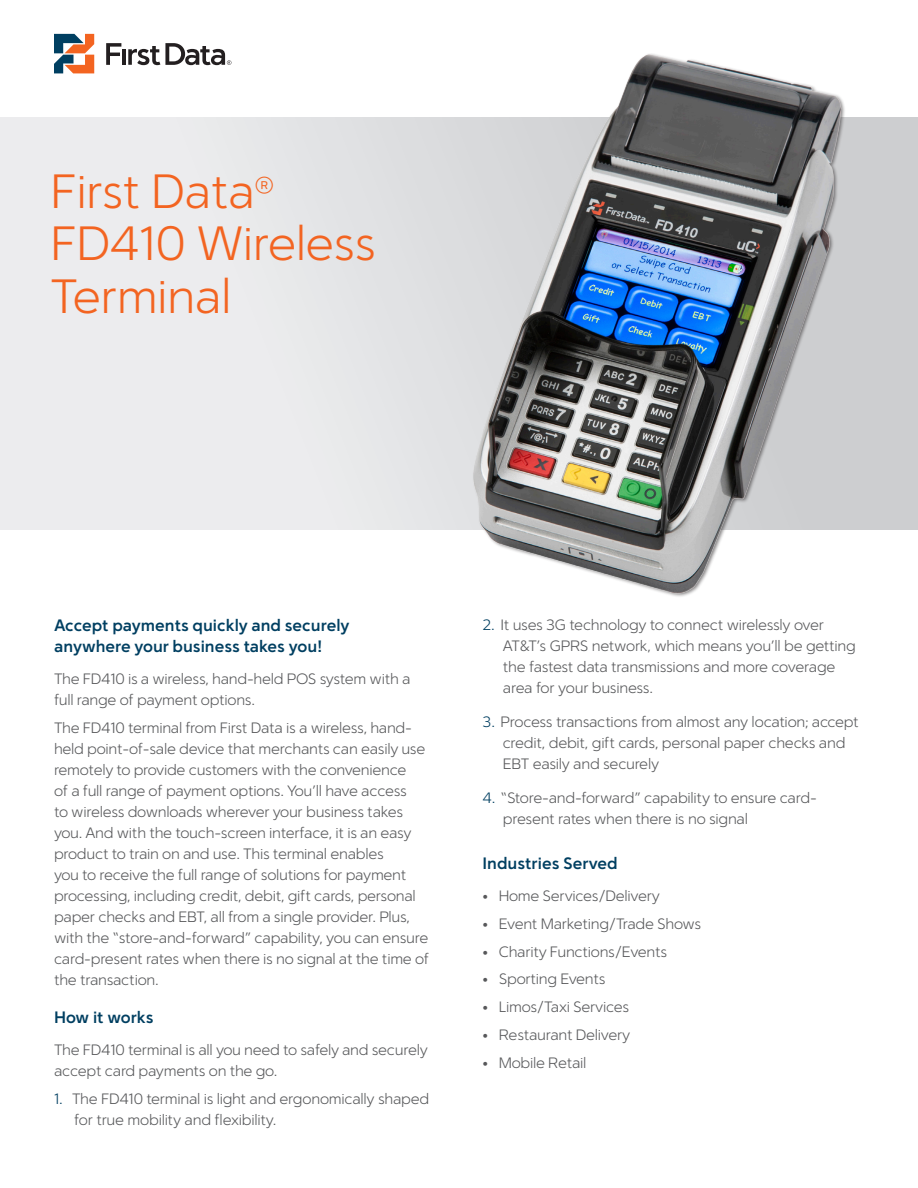
<style>
.page{position:relative;width:918px;height:1188px;background:#fff}
.page>*{position:absolute;margin:0;border:0;box-sizing:border-box;transform-origin:0 0}
.Headline{font:300 48px/52.5px "Simple Sans";letter-spacing:-.015em;color:#f36421}
.Subhead{font:700 16.5px/21px "Simple Sans";color:#003f61}
.Body{font:300 15px/21px "Simple Sans";letter-spacing:-.02em;color:#57585a}
.s1{color:#003f61}
</style>
<div class="page">
<svg style="left:54px;top:34px;width:40px;height:39px"></svg>
<hr style="left:123px;top:49px;width:3px;height:16px;background:#231f20">
<svg style="left:106px;top:43px;width:15px;height:22px"></svg>
<svg style="left:128px;top:43px;width:103px;height:22px"></svg>
<svg style="left:0;top:118px;width:918px;height:411px;background:#e5e6e8"></svg>
<img style="left:465px;top:54px;width:406px;height:543px">
<p class="Headline" style="left:51px;top:164px;width:327px">First Data<sup>®<br></sup>FD410 Wireless<br>Terminal</p>
<p class="Subhead" style="left:54px;top:615px;width:297px">Accept payments quickly and securely anywhere your business takes you!</p>
<p class="Body" style="left:54px;top:668px;width:358px">The FD410 is a wireless, hand-held POS system with a full range of payment options.</p>
<p class="Body" style="left:54px;top:717px;width:377px">The FD410 terminal from First Data is a wireless, hand&shy;held point-of-sale device that merchants can easily use remotely to provide customers with the convenience<br>of a full range of payment options. You’ll have access<br>to wireless downloads wherever your business takes you. And with the touch-screen interface, it is an easy product to train on and use. This terminal enables<br>you to receive the full range of solutions for payment processing, including credit, debit, gift cards, personal paper checks and EBT, all from a single provider. Plus, with the “store-and-forward” capability, you can ensure card-present rates when there is no signal at the time of the transaction.</p>
<p class="Subhead" style="left:54px;top:1007px;width:101px">How it works</p>
<p class="Body" style="left:54px;top:1039px;width:375px">The FD410 terminal is all you need to safely and securely accept card payments on the go.</p>
<p class="Body" style="left:74px;top:1088px;width:357px;text-indent:-20px"><span class="s1">1.</span> The FD410 terminal is light and ergonomically shaped for true mobility and flexibility.</p>
<p class="Body" style="left:503px;top:614px;width:355px;text-indent:-20px"><span class="s1">2.</span> It uses 3G technology to connect wirelessly over AT&amp;T’s GPRS network, which means you’ll be getting the fastest data transmissions and more coverage area for your business.</p>
<p class="Body" style="left:503px;top:711px;width:357px;text-indent:-20px"><span class="s1">3.</span> Process transactions from almost any location; accept credit, debit, gift cards, personal paper checks and<br>EBT easily and securely</p>
<p class="Body" style="left:503px;top:787px;width:316px;text-indent:-20px"><span class="s1">4.</span> “Store-and-forward” capability to ensure card&shy;present rates when there is no signal</p>
<p class="Subhead" style="left:483px;top:853px;width:137px">Industries Served</p>
<p class="Body" style="left:483px;top:885px;width:179px">• Home Services/Delivery</p>
<p class="Body" style="left:483px;top:913px;width:220px">• Event Marketing/Trade Shows</p>
<p class="Body" style="left:483px;top:941px;width:186px">• Charity Functions/Events</p>
<p class="Body" style="left:483px;top:969px;width:125px">• Sporting Events</p>
<p class="Body" style="left:483px;top:996px;width:148px">• Limos/Taxi Services</p>
<p class="Body" style="left:483px;top:1024px;width:149px">• Restaurant Delivery</p>
<p class="Body" style="left:483px;top:1052px;width:105px">• Mobile Retail</p>
</div>
